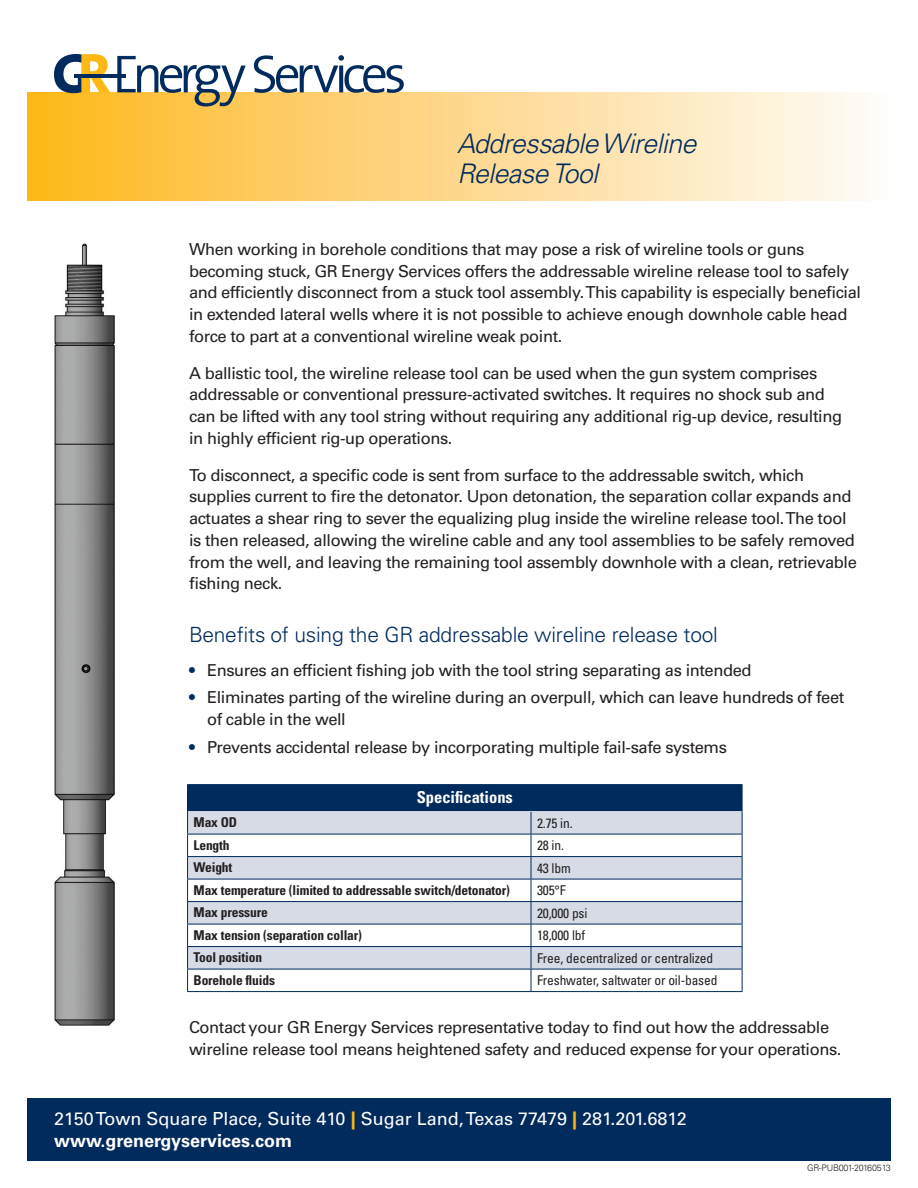
<style>
.page{position:relative;width:918px;height:1188px;background:#fff}
.page>*{position:absolute;margin:0;border:0;box-sizing:border-box;transform-origin:0 0}
.t1{font:italic 300 27px/30px "Univers LT Pro 45";letter-spacing:-.025em;color:#002b5c}
.Subhead{font:300 21px "Univers LT Pro 45";letter-spacing:-.01em;color:#002b5c}
.t2{font:18px "Univers LT Pro 55 Roman";color:#fff}
.t3{font:700 18px "Univers LT Pro 65";color:#fff}
.Body_Text{font:16.5px/21.8px "Univers LT Pro 55 Roman";letter-spacing:-.025em;color:#231f20}
.Table_Col_Head{font:700 condensed 16.5px "Univers LT Std";color:#fff}
.Table_Col_1{font:700 condensed 13.5px "Univers LT Std";letter-spacing:-.01em;color:#231f20}
.Table_Col_2{font:condensed 13.5px "Univers LT Std";letter-spacing:-.01em;color:#231f20}
.Paragraph_Style_10_1{font:300 9px "Univers LT Pro 45";letter-spacing:-.025em;color:#231f20}
.s1{color:#002b5c}
.s2{font-family:"Univers LT Pro 75";font-weight:900;color:#fcb814}
</style>
<div class="page">
<div style="left:27px;top:93px;width:864px;height:108px;background:linear-gradient(to right,#feb71e,#fefbfb)"></div>
<svg style="left:54px;top:54px;width:56px;height:39px"></svg>
<hr style="left:74px;top:74px;width:52px;height:4px;background:#002b5c">
<svg style="left:117px;top:56px;width:129px;height:50px"></svg>
<svg style="left:254px;top:55px;width:150px;height:38px"></svg>
<img style="left:54px;top:243px;width:60px;height:783px">
<div style="left:188px;top:785px;width:554px;height:27px;background:#002b5c"></div>
<svg style="left:188px;top:812px;width:554px;height:157px;fill:#d6dbe6"></svg>
<hr style="left:187px;top:784px;width:344px;height:1px;background:#002b5c">
<hr style="left:531px;top:784px;width:211px;height:1px;background:#002b5c">
<hr style="left:188px;top:811px;width:343px;height:1px;background:#d6dbe6">
<hr style="left:531px;top:811px;width:211px;height:1px;background:#d6dbe6">
<hr style="left:187px;top:834px;width:344px;height:1px;background:#002b5c">
<hr style="left:187px;top:856px;width:344px;height:1px;background:#002b5c">
<hr style="left:187px;top:879px;width:344px;height:1px;background:#002b5c">
<hr style="left:187px;top:901px;width:344px;height:1px;background:#002b5c">
<hr style="left:187px;top:924px;width:344px;height:1px;background:#002b5c">
<hr style="left:187px;top:946px;width:344px;height:1px;background:#002b5c">
<hr style="left:187px;top:969px;width:344px;height:1px;background:#002b5c">
<svg style="left:187px;top:785px;width:1px;height:206px"></svg>
<hr style="left:187px;top:991px;width:344px;height:1px;background:#002b5c">
<hr style="left:531px;top:834px;width:211px;height:1px;background:#002b5c">
<hr style="left:531px;top:856px;width:211px;height:1px;background:#002b5c">
<hr style="left:531px;top:879px;width:211px;height:1px;background:#002b5c">
<hr style="left:531px;top:901px;width:211px;height:1px;background:#002b5c">
<hr style="left:531px;top:924px;width:211px;height:1px;background:#002b5c">
<hr style="left:531px;top:946px;width:211px;height:1px;background:#002b5c">
<hr style="left:531px;top:969px;width:211px;height:1px;background:#002b5c">
<svg style="left:531px;top:812px;width:1px;height:179px"></svg>
<svg style="left:742px;top:785px;width:1px;height:206px"></svg>
<hr style="left:531px;top:991px;width:211px;height:1px;background:#002b5c">
<div style="left:27px;top:1098px;width:864px;height:63px;background:#002b5c"></div>
<p class="t1" style="left:457px;top:128px;width:241px">Addressable Wireline<br>Release Tool</p>
<p class="Body_Text" style="left:189px;top:238px;width:674px">When working in borehole conditions that may pose a risk of wireline tools or guns becoming stuck, GR Energy Services offers the addressable wireline release tool to safely and efficiently disconnect from a stuck tool assembly. This capability is especially beneficial in extended lateral wells where it is not possible to achieve enough downhole cable head force to part at a conventional wireline weak point.</p>
<p class="Body_Text" style="left:189px;top:362px;width:655px">A ballistic tool, the wireline release tool can be used when the gun system comprises addressable or conventional pressure-activated switches. It requires no shock sub and can be lifted with any tool string without requiring any additional rig-up device, resulting in highly efficient rig-up operations.</p>
<p class="Body_Text" style="left:189px;top:464px;width:669px">To disconnect, a specific code is sent from surface to the addressable switch, which supplies current to fire the detonator. Upon detonation, the separation collar expands and actuates a shear ring to sever the equalizing plug inside the wireline release tool. The tool is then released, allowing the wireline cable and any tool assemblies to be safely removed from the well, and leaving the remaining tool assembly downhole with a clean, retrievable fishing neck.</p>
<p class="Subhead" style="left:189px;top:622px;width:530px">Benefits of using the GR addressable wireline release tool</p>
<p class="Body_Text" style="left:189px;top:659px;width:564px"><span class="s1">•</span> Ensures an efficient fishing job with the tool string separating as intended</p>
<p class="Body_Text" style="left:207px;top:687px;width:639px;text-indent:-18px"><span class="s1">•</span> Eliminates parting of the wireline during an overpull, which can leave hundreds of feet of cable in the well</p>
<p class="Body_Text" style="left:189px;top:736px;width:540px"><span class="s1">•</span> Prevents accidental release by incorporating multiple fail-safe systems</p>
<p class="Table_Col_Head" style="left:417px;top:787px;width:98px">Specifications</p>
<p class="Table_Col_1" style="left:194px;top:814px;width:45px">Max OD</p>
<p class="Table_Col_2" style="left:537px;top:814px;width:37px">2.75 in.</p>
<p class="Table_Col_1" style="left:194px;top:837px;width:38px">Length</p>
<p class="Table_Col_2" style="left:537px;top:837px;width:29px">28 in.</p>
<p class="Table_Col_1" style="left:194px;top:859px;width:40px">Weight</p>
<p class="Table_Col_2" style="left:537px;top:859px;width:35px">43 lbm</p>
<p class="Table_Col_1" style="left:194px;top:882px;width:318px">Max temperature (limited to addressable switch/detonator)</p>
<p class="Table_Col_2" style="left:537px;top:882px;width:30px">305°F</p>
<p class="Table_Col_1" style="left:194px;top:904px;width:76px">Max pressure</p>
<p class="Table_Col_2" style="left:537px;top:904px;width:52px">20,000 psi</p>
<p class="Table_Col_1" style="left:194px;top:927px;width:170px">Max tension (separation collar)</p>
<p class="Table_Col_2" style="left:537px;top:927px;width:50px">18,000 lbf</p>
<p class="Table_Col_1" style="left:194px;top:949px;width:70px">Tool position</p>
<p class="Table_Col_2" style="left:537px;top:949px;width:178px">Free, decentralized or centralized</p>
<p class="Table_Col_1" style="left:194px;top:972px;width:83px">Borehole fluids</p>
<p class="Table_Col_2" style="left:537px;top:972px;width:182px">Freshwater, saltwater or oil-based</p>
<p class="Body_Text" style="left:189px;top:1017px;width:654px">Contact your GR Energy Services representative today to find out how the addressable wireline release tool means heightened safety and reduced expense for your operations.</p>
<p class="t2" style="left:54px;top:1108px;width:634px">2150 Town Square Place, Suite 410 <span class="s2">|</span> Sugar Land, Texas 77479 <span class="s2">|</span> 281.201.6812</p>
<p class="t3" style="left:54px;top:1130px;width:240px">www.grenergyservices.com</p>
<p class="Paragraph_Style_10_1" style="left:807px;top:1162px;width:85px">GR-PUB001-20160513</p>
</div>
